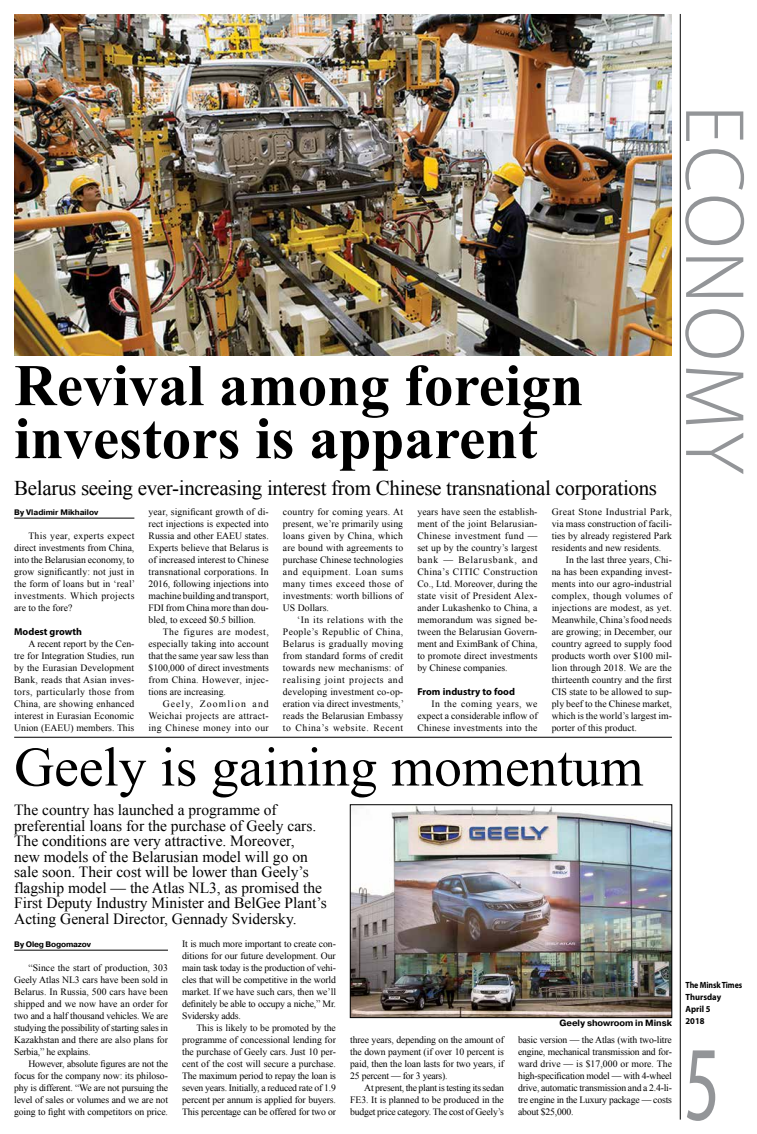
<style>
.page{position:relative;width:757px;height:1134px;background:#fff}
.page>*{position:absolute;margin:0;border:0;box-sizing:border-box;transform-origin:0 0}
.t1{font:semi-condensed 106.8px "Myriad Pro";color:#939598;scale:.71 1}
.t2{font:300 semi-condensed 84.8px "Myriad Pro";letter-spacing:.02em;color:#939598;scale:1.09 1}
.t3{font:700 59px/53px "Times New Roman";color:#000}
.t4{font:55.4px "Times New Roman";color:#000}
.t5{font:21px "Times New Roman";letter-spacing:-.015em;color:#000}
.t6{font:15.5px/15.5px "Times New Roman";color:#000}
.t7{font:700 10px "Myriad Pro";color:#000}
.t8{font:9.7px/12px "Times New Roman";color:#000;text-align:justify}
.t9{font:700 9px/12px "Myriad Pro";letter-spacing:-.005em;color:#000;scale:.88 1}
.t10{font:700 9px "Pragmatica C";letter-spacing:-.005em;color:#000}
.t11{font:700 8px "Pragmatica C";color:#000}
.t12{font:700 8px "Pragmatica C";letter-spacing:-.02em;color:#000}
</style>
<div class="page">
<hr style="left:14px;top:518px;width:120px;height:1px;background:#000">
<img style="left:14px;top:14px;width:658px;height:341px">
<hr style="left:14px;top:737px;width:658px;height:1px;background:#000">
<hr style="left:14px;top:950px;width:154px;height:1px;background:#000">
<img style="left:352px;top:806px;width:318px;height:210px">
<div style="left:350px;top:804px;width:322px;height:214px;border:1px solid #000"></div>
<hr style="left:680px;top:14px;width:1px;height:1105px;background:#000">
<h3 class="t3" style="left:14px;top:357px;width:571px">Revival among foreign investors is apparent</h3>
<h3 class="t5" style="left:14px;top:474px;width:644px">Belarus seeing ever-increasing interest from Chinese transnational corporations</h3>
<p class="t11" style="left:14px;top:508px;width:86px">By Vladimir Mikhailov</p>
<p class="t8" style="left:14px;top:530px;width:122px;text-indent:14px">This year, experts expect direct investments from China, into the Belarusian economy, to grow significantly: not just in the form of loans but in ‘real’ investments. Which projects are to the fore?</p>
<p class="t7" style="left:14px;top:625px;width:69px">Modest growth</p>
<p class="t8" style="left:14px;top:638px;width:122px;text-indent:14px">A recent report by the Cen&shy;tre for Integration Studies, run by the Eurasian Development Bank, reads that Asian inves&shy;tors, particularly those from China, are showing enhanced interest in Eurasian Economic Union (EAEU) members. This</p>
<p class="t8" style="left:149px;top:506px;width:122px">year, significant growth of di&shy;rect injections is expected into Russia and other EAEU states.<br>Experts believe that Belarus is of increased interest to Chinese transnational corporations. In 2016, following injections into machine building and transport, FDI from China more than dou&shy;bled, to exceed $0.5 billion.</p>
<p class="t8" style="left:149px;top:626px;width:122px;text-indent:14px">The figures are modest, especially taking into account that the same year saw less than $100,000 of direct investments from China. However, injec&shy;tions are increasing.</p>
<p class="t8" style="left:149px;top:698px;width:122px;text-indent:14px">Geely, Zoomlion and Weichai projects are attract&shy;ing Chinese money into our</p>
<p class="t8" style="left:283px;top:506px;width:122px">country for coming years. At present, we’re primarily using loans given by China, which are bound with agreements to purchase Chinese technologies and equipment. Loan sums many times exceed those of investments: worth billions of US Dollars.</p>
<p class="t8" style="left:283px;top:614px;width:122px;text-indent:14px">‘In its relations with the People’s Republic of China, Belarus is gradually moving from standard forms of credit towards new mechanisms: of realising joint projects and developing investment co-op&shy;eration via direct investments,’ reads the Belarusian Embassy to China’s website. Recent</p>
<p class="t8" style="left:417px;top:506px;width:122px">years have seen the establish&shy;ment of the joint Belarusian-Chinese investment fund — set up by the country’s largest bank — Belarusbank, and China’s CITIC Construction Co., Ltd. Moreover, during the state visit of President Alex&shy;ander Lukashenko to China, a memorandum was signed be&shy;tween the Belarusian Govern&shy;ment and EximBank of China, to promote direct investments by Chinese companies.</p>
<p class="t7" style="left:417px;top:685px;width:99px">From industry to food</p>
<p class="t8" style="left:417px;top:698px;width:122px;text-indent:14px">In the coming years, we expect a considerable inflow of Chinese investments into the</p>
<p class="t8" style="left:552px;top:506px;width:122px">Great Stone Industrial Park, via mass construction of facili&shy;ties by already registered Park residents and new residents.</p>
<p class="t8" style="left:552px;top:554px;width:122px;text-indent:14px">In the last three years, Chi&shy;na has been expanding invest&shy;ments into our agro-industrial complex, though volumes of injections are modest, as yet.<br>Meanwhile, China’s food needs are growing; in December, our country agreed to supply food products worth over $100 mil&shy;lion through 2018. We are the thirteenth country and the first CIS state to be allowed to sup&shy;ply beef to the Chinese market, which is the world’s largest im&shy;porter of this product.</p>
<h3 class="t4" style="left:14px;top:730px;width:631px">Geely is gaining momentum</h3>
<p class="t6" style="left:14px;top:802px;width:314px">The country has launched a programme of preferential loans for the purchase of Geely cars.<br>The conditions are very attractive. Moreover,<br>new models of the Belarusian model will go on sale soon. Their cost will be lower than Geely’s flagship model — the Atlas NL3, as promised the First Deputy Industry Minister and BelGee Plant’s Acting General Director, Gennady Svidersky.</p>
<p class="t12" style="left:14px;top:940px;width:78px">By Oleg Bogomazov</p>
<p class="t8" style="left:14px;top:962px;width:155px;text-indent:14px">“Since the start of production, 303<br>Geely Atlas NL3 cars have been sold in Belarus. In Russia, 500 cars have been shipped and we now have an order for two and a half thousand vehicles. We are studying the possibility of starting sales in Kazakhstan and there are also plans for Serbia,” he explains.</p>
<p class="t8" style="left:14px;top:1058px;width:155px;text-indent:14px">However, absolute figures are not the focus for the company now: its philoso&shy;phy is different. “We are not pursuing the level of sales or volumes and we are not going to fight with competitors on price.</p>
<p class="t8" style="left:182px;top:938px;width:155px">It is much more important to create con&shy;ditions for our future development. Our main task today is the production of vehi&shy;cles that will be competitive in the world market. If we have such cars, then we’ll definitely be able to occupy a niche,” Mr.<br>Svidersky adds.</p>
<p class="t8" style="left:182px;top:1022px;width:155px;text-indent:14px">This is likely to be promoted by the programme of concessional lending for the purchase of Geely cars. Just 10 per&shy;cent of the cost will secure a purchase.<br>The maximum period to repay the loan is seven years. Initially, a reduced rate of 1.9 percent per annum is applied for buyers.<br>This percentage can be offered for two or</p>
<p class="t8" style="left:350px;top:1034px;width:155px">three years, depending on the amount of the down payment (if over 10 percent is paid, then the loan lasts for two years, if 25 percent — for 3 years).</p>
<p class="t8" style="left:350px;top:1082px;width:155px;text-indent:14px">At present, the plant is testing its sedan FE3. It is planned to be produced in the budget price category. The cost of Geely’s</p>
<p class="t10" style="left:559px;top:1018px;width:114px">Geely showroom in Minsk</p>
<p class="t8" style="left:518px;top:1034px;width:155px">basic version — the Atlas (with two-litre engine, mechanical transmission and for&shy;ward drive — is $17,000 or more. The high-specification model — with 4-wheel drive, automatic transmission and a 2.4-li&shy;tre engine in the Luxury package — costs about $25,000.</p>
<h2 class="t2" style="left:760px;top:104px;width:341px;rotate:90deg">ECONOMY</h2>
<p class="t9" style="left:685px;top:978px;width:66px">The Minsk Times<br>Thursday<br>April 5<br>2018</p>
<h1 class="t1" style="left:684px;top:1026px;width:52px">5</h1>
</div>
